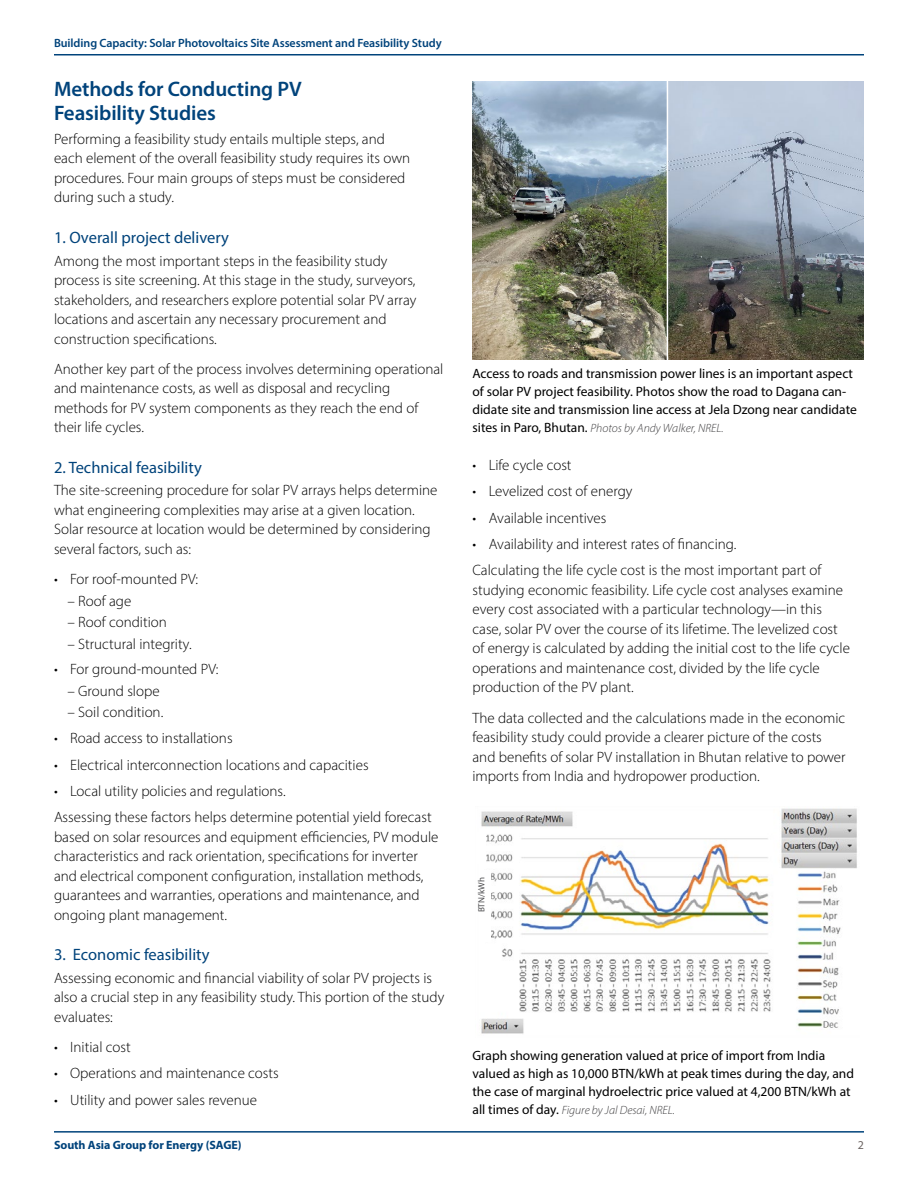
<style>
.page{position:relative;width:918px;height:1188px;background:#fff}
.page>*{position:absolute;margin:0;border:0;box-sizing:border-box;transform-origin:0 0}
.t1{font:600 21px/24px "Myriad Pro";letter-spacing:-.005em;color:#00437b}
.t2{font:16.5px "Myriad Pro";color:#00437b}
.t3{font:300 15px/19.5px "Myriad Pro";color:#000}
.t4{font:13.5px/18px "Myriad Pro";color:#000}
.t5{font:italic 300 12px "Myriad Pro";color:#414042}
.t6{font:600 12px "Myriad Pro";letter-spacing:-.005em;color:#00437b}
.t7{font:700 12px "Myriad Pro";letter-spacing:-.005em;color:#00437b}
.t8{font:12px "Myriad Pro";color:#6c6563}
.t9{font:9px "Myriad Pro";letter-spacing:-.005em;color:#4d4d4f}
.s1{font-weight:400;font-style:normal;font-size:13.5px;color:#000}
</style>
<div class="page">
<img style="left:472px;top:81px;width:392px;height:279px">
<hr style="left:667px;top:80px;width:1px;height:280px;background:#fff">
<img style="left:481px;top:808px;width:376px;height:226px">
<div style="left:484px;top:871px;width:6px;height:71px;background:#fff"></div>
<hr style="left:54px;top:1131px;width:810px;height:2px;background:#00437b">
<hr style="left:54px;top:54px;width:810px;height:1px;background:#00437b">
<div style="left:478px;top:832px;width:8px;height:32px;background:#fff"></div>
<p class="t6" style="left:54px;top:35px;width:389px">Building Capacity: Solar Photovoltaics Site Assessment and Feasibility Study</p>
<h3 class="t1" style="left:54px;top:76px;width:249px">Methods for Conducting PV<br>Feasibility Studies</h3>
<p class="t3" style="left:54px;top:129px;width:358px">Performing a feasibility study entails multiple steps, and each element of the overall feasibility study requires its own procedures. Four main groups of steps must be considered during such a study.</p>
<p class="t2" style="left:54px;top:227px;width:177px">1. Overall project delivery</p>
<p class="t3" style="left:54px;top:251px;width:364px">Among the most important steps in the feasibility study process is site screening. At this stage in the study, surveyors, stakeholders, and researchers explore potential solar PV array locations and ascertain any necessary procurement and construction specifcations.</p>
<p class="t3" style="left:54px;top:359px;width:391px">Another key part of the process involves determining operational and maintenance costs, as well as disposal and recycling methods for PV system components as they reach the end of their life cycles.</p>
<p class="t2" style="left:54px;top:457px;width:149px">2. Technical feasibility</p>
<p class="t3" style="left:54px;top:481px;width:385px">The site-screening procedure for solar PV arrays helps determine what engineering complexities may arise at a given location.<br>Solar resource at location would be determined by considering several factors, such as:</p>
<p class="t3" style="left:54px;top:569px;width:146px">• For roof-mounted PV:</p>
<p class="t3" style="left:68px;top:591px;width:65px">– Roof age</p>
<p class="t3" style="left:68px;top:612px;width:101px">– Roof condition</p>
<p class="t3" style="left:68px;top:634px;width:126px">– Structural integrity.</p>
<p class="t3" style="left:54px;top:660px;width:166px">• For ground-mounted PV:</p>
<p class="t3" style="left:68px;top:681px;width:94px">– Ground slope</p>
<p class="t3" style="left:68px;top:703px;width:97px">– Soil condition.</p>
<p class="t3" style="left:54px;top:728px;width:180px">• Road access to installations</p>
<p class="t3" style="left:54px;top:755px;width:316px">• Electrical interconnection locations and capacities</p>
<p class="t3" style="left:54px;top:781px;width:233px">• Local utility policies and regulations.</p>
<p class="t3" style="left:54px;top:807px;width:386px">Assessing these factors helps determine potential yield forecast based on solar resources and equipment efciencies, PV module characteristics and rack orientation, specifcations for inverter and electrical component confguration, installation methods, guarantees and warranties, operations and maintenance, and ongoing plant management.</p>
<p class="t2" style="left:54px;top:944px;width:157px">3. Economic feasibility</p>
<p class="t3" style="left:54px;top:968px;width:392px">Assessing economic and fnancial viability of solar PV projects is also a crucial step in any feasibility study. This portion of the study evaluates:</p>
<p class="t3" style="left:54px;top:1037px;width:78px">• Initial cost</p>
<p class="t3" style="left:54px;top:1063px;width:226px">• Operations and maintenance costs</p>
<p class="t3" style="left:54px;top:1090px;width:205px">• Utility and power sales revenue</p>
<p class="t4" style="left:472px;top:364px;width:386px">Access to roads and transmission power lines is an important aspect of solar PV project feasibility. Photos show the road to Dagana can&shy;didate site and transmission line access at Jela Dzong near candidate</p>
<p class="t5" style="left:472px;top:421px;width:253px"><span class="s1">sites in Paro, Bhutan.</span> Photos by Andy Walker, NREL.</p>
<p class="t3" style="left:472px;top:455px;width:101px">• Life cycle cost</p>
<p class="t3" style="left:472px;top:482px;width:161px">• Levelized cost of energy</p>
<p class="t3" style="left:472px;top:508px;width:135px">• Available incentives</p>
<p class="t3" style="left:472px;top:534px;width:265px">• Availability and interest rates of fnancing.</p>
<p class="t3" style="left:472px;top:560px;width:379px">Calculating the life cycle cost is the most important part of studying economic feasibility. Life cycle cost analyses examine every cost associated with a particular technology—in this case, solar PV over the course of its lifetime. The levelized cost of energy is calculated by adding the initial cost to the life cycle operations and maintenance cost, divided by the life cycle production of the PV plant.</p>
<p class="t3" style="left:472px;top:708px;width:375px">The data collected and the calculations made in the economic feasibility study could provide a clearer picture of the costs and benefts of solar PV installation in Bhutan relative to power imports from India and hydropower production.</p>
<p class="t9" style="left:476px;top:912px;width:37px;rotate:-90deg">BTN/kWh</p>
<p class="t4" style="left:472px;top:1046px;width:383px">Graph showing generation valued at price of import from India valued as high as 10,000 BTN/kWh at peak times during the day, and the case of marginal hydroelectric price valued at 4,200 BTN/kWh at</p>
<p class="t5" style="left:472px;top:1103px;width:204px"><span class="s1">all times of day.</span> Figure by Jal Desai, NREL.</p>
<p class="t7" style="left:54px;top:1137px;width:189px">South Asia Group for Energy (SAGE)</p>
<p class="t8" style="left:858px;top:1138px;width:8px">2</p>
</div>
